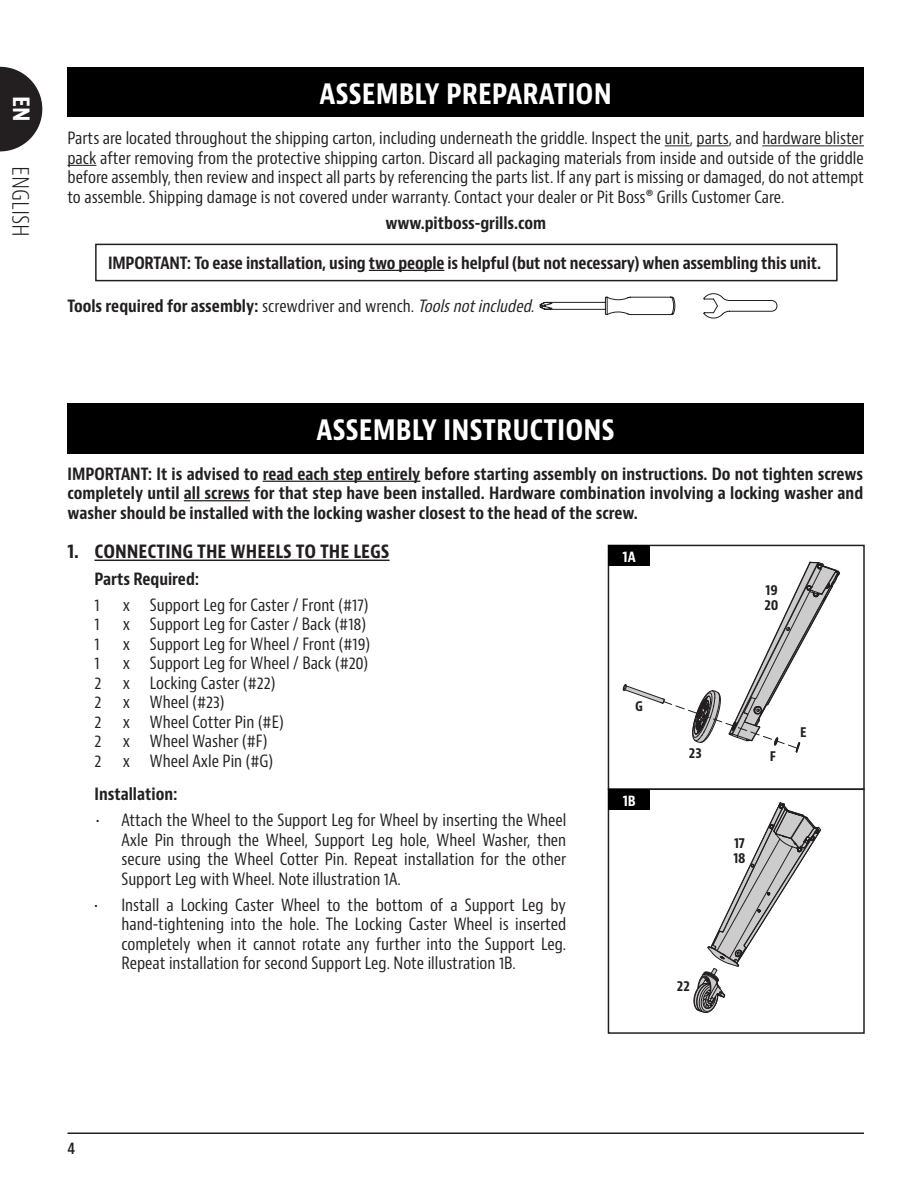
<style>
.page{position:relative;width:918px;height:1188px;background:#fff}
.page>*{position:absolute;margin:0;border:0;box-sizing:border-box;transform-origin:0 0}
.TXT{font:700 condensed 30px "Bernino Sans";color:#fff}
.t1{font:300 condensed 24px "Bernina Sans";color:#231f20}
.t2{font:700 condensed 24px "Bernina Sans";color:#fff}
.t3{font:700 condensed 19.5px "Bernino Sans";color:#231f20}
.TXT-2{font:condensed 16.5px/19.5px "Bernino Sans";color:#231f20;text-align:justify}
.TXT-3{font:700 condensed 16.5px/19.5px "Bernino Sans";letter-spacing:-.005em;color:#231f20;text-align:justify}
.t4{font:600 condensed 16.5px "Bernino Sans";color:#231f20}
.TXT-4{font:700 condensed 15px "Bernino Sans";color:#fff}
.TXT-5{font:700 condensed 14.1px "Bernino Sans";color:#231f20}
.s1{font-weight:400}
.s2{font-weight:400;font-style:italic}
</style>
<div class="page">
<hr style="left:68px;top:1132px;width:796px;height:2px;background:#231f20">
<svg style="left:0;top:67px;width:42px;height:84px"></svg>
<hr style="left:263px;top:481px;width:157px;height:1px;background:#231f20">
<hr style="left:184px;top:500px;width:66px;height:1px;background:#231f20">
<hr style="left:94px;top:560px;width:296px;height:1px;background:#231f20">
<div style="left:68px;top:403px;width:796px;height:50px;background:#000"></div>
<svg style="left:665px;top:145px;width:25px;height:1px"></svg>
<hr style="left:697px;top:145px;width:32px;height:1px;background:#231f20">
<hr style="left:762px;top:145px;width:102px;height:1px;background:#231f20">
<svg style="left:68px;top:165px;width:28px;height:1px"></svg>
<hr style="left:369px;top:270px;width:75px;height:1px;background:#231f20">
<div style="left:68px;top:68px;width:796px;height:49px;background:#000"></div>
<div style="left:95px;top:244px;width:743px;height:37px;border:2px solid #231f20"></div>
<svg style="left:539px;top:296px;width:136px;height:20px"></svg>
<svg style="left:703px;top:293px;width:75px;height:26px"></svg>
<svg style="left:622px;top:561px;width:218px;height:192px"></svg>
<div style="left:608px;top:545px;width:257px;height:245px;border:2px solid #231f20"></div>
<svg style="left:693px;top:802px;width:128px;height:211px"></svg>
<div style="left:608px;top:789px;width:257px;height:245px;border:2px solid #231f20"></div>
<div style="left:608px;top:545px;width:42px;height:21px;background:#000"></div>
<div style="left:608px;top:789px;width:42px;height:21px;background:#000"></div>
<h2 class="t2" style="left:37px;top:96px;width:27px;rotate:90deg">EN</h2>
<h2 class="t1" style="left:36px;top:166px;width:72px;rotate:90deg">ENGLISH</h2>
<p class="TXT" style="left:319px;top:75px;width:294px">ASSEMBLY PREPARATION</p>
<p class="TXT-2" style="left:68px;top:129px;width:798px">Parts are located throughout the shipping carton, including underneath the griddle. Inspect the unit, parts, and hardware blister pack after removing from the protective shipping carton. Discard all packaging materials from inside and outside of the griddle before assembly, then review and inspect all parts by referencing the parts list. If any part is missing or damaged, do not attempt to assemble. Shipping damage is not covered under warranty. Contact your dealer or Pit Boss® Grills Customer Care.</p>
<p class="TXT-3" style="left:385px;top:214px;width:162px">www.pitboss-grills.com</p>
<p class="TXT-3" style="left:108px;top:253px;width:715px">IMPORTANT: To ease installation, using two people is helpful (but not necessary) when assembling this unit.</p>
<p class="TXT-3" style="left:68px;top:297px;width:473px">Tools required for assembly: <span class="s1">screwdriver and wrench.</span> <span class="s2">Toolsnotincluded.</span></p>
<p class="TXT" style="left:317px;top:411px;width:300px">ASSEMBLY INSTRUCTIONS</p>
<p class="TXT-3" style="left:68px;top:464px;width:797px">IMPORTANT: It is advised to read each step entirely before starting assembly on instructions. Do not tighten screws completely until all screws for that step have been installed. Hardware combination involving a locking washer and washer should be installed with the locking washer closest to the head of the screw.</p>
<p class="t3" style="left:68px;top:539px;width:324px">1. CONNECTING THE WHEELS TO THE LEGS</p>
<p class="TXT-3" style="left:94px;top:569px;width:106px">Parts Required:</p>
<p class="TXT-2" style="left:94px;top:596px;width:7px">1</p>
<p class="TXT-2" style="left:123px;top:596px;width:247px">x Support Leg for Caster / Front (#17)</p>
<p class="TXT-2" style="left:94px;top:615px;width:7px">1</p>
<p class="TXT-2" style="left:123px;top:615px;width:245px">x Support Leg for Caster / Back (#18)</p>
<p class="TXT-2" style="left:94px;top:635px;width:7px">1</p>
<p class="TXT-2" style="left:123px;top:635px;width:248px">x Support Leg for Wheel / Front (#19)</p>
<p class="TXT-2" style="left:94px;top:654px;width:7px">1</p>
<p class="TXT-2" style="left:123px;top:654px;width:247px">x Support Leg for Wheel / Back (#20)</p>
<p class="TXT-2" style="left:94px;top:674px;width:9px">2</p>
<p class="TXT-2" style="left:123px;top:674px;width:154px">x Locking Caster (#22)</p>
<p class="TXT-2" style="left:94px;top:693px;width:9px">2</p>
<p class="TXT-2" style="left:123px;top:693px;width:103px">x Wheel (#23)</p>
<p class="TXT-2" style="left:94px;top:713px;width:9px">2</p>
<p class="TXT-2" style="left:123px;top:713px;width:162px">x Wheel Cotter Pin (#E)</p>
<p class="TXT-2" style="left:94px;top:732px;width:9px">2</p>
<p class="TXT-2" style="left:123px;top:732px;width:146px">x Wheel Washer (#F)</p>
<p class="TXT-2" style="left:94px;top:752px;width:9px">2</p>
<p class="TXT-2" style="left:123px;top:752px;width:152px">x Wheel Axle Pin (#G)</p>
<p class="TXT-3" style="left:94px;top:785px;width:85px">Installation:</p>
<p class="TXT-2" style="left:122px;top:811px;width:446px;text-indent:-26px">• Attach the Wheel to the Support Leg for Wheel by inserting the Wheel Axle Pin through the Wheel, Support Leg hole, Wheel Washer, then secure using the Wheel Cotter Pin. Repeat installation for the other Support Leg with Wheel. Note illustration 1A.</p>
<p class="TXT-2" style="left:122px;top:896px;width:446px;text-indent:-27px">• Install a Locking Caster Wheel to the bottom of a Support Leg by hand-tightening into the hole. The Locking Caster Wheel is inserted completely when it cannot rotate any further into the Support Leg.<br>Repeat installation for second Support Leg. Note illustration 1B.</p>
<p class="TXT-4" style="left:623px;top:547px;width:15px">1A</p>
<p class="TXT-5" style="left:765px;top:582px;width:14px">19</p>
<p class="TXT-5" style="left:765px;top:597px;width:16px">20</p>
<p class="TXT-5" style="left:635px;top:697px;width:9px">G</p>
<p class="TXT-5" style="left:800px;top:723px;width:8px">E</p>
<p class="TXT-5" style="left:689px;top:744px;width:14px">23</p>
<p class="TXT-5" style="left:770px;top:747px;width:8px">F</p>
<p class="TXT-4" style="left:623px;top:791px;width:15px">1B</p>
<p class="TXT-5" style="left:734px;top:834px;width:12px">17</p>
<p class="TXT-5" style="left:733px;top:849px;width:14px">18</p>
<p class="TXT-5" style="left:677px;top:978px;width:14px">22</p>
<p class="t4" style="left:68px;top:1138px;width:9px">4</p>
</div>
